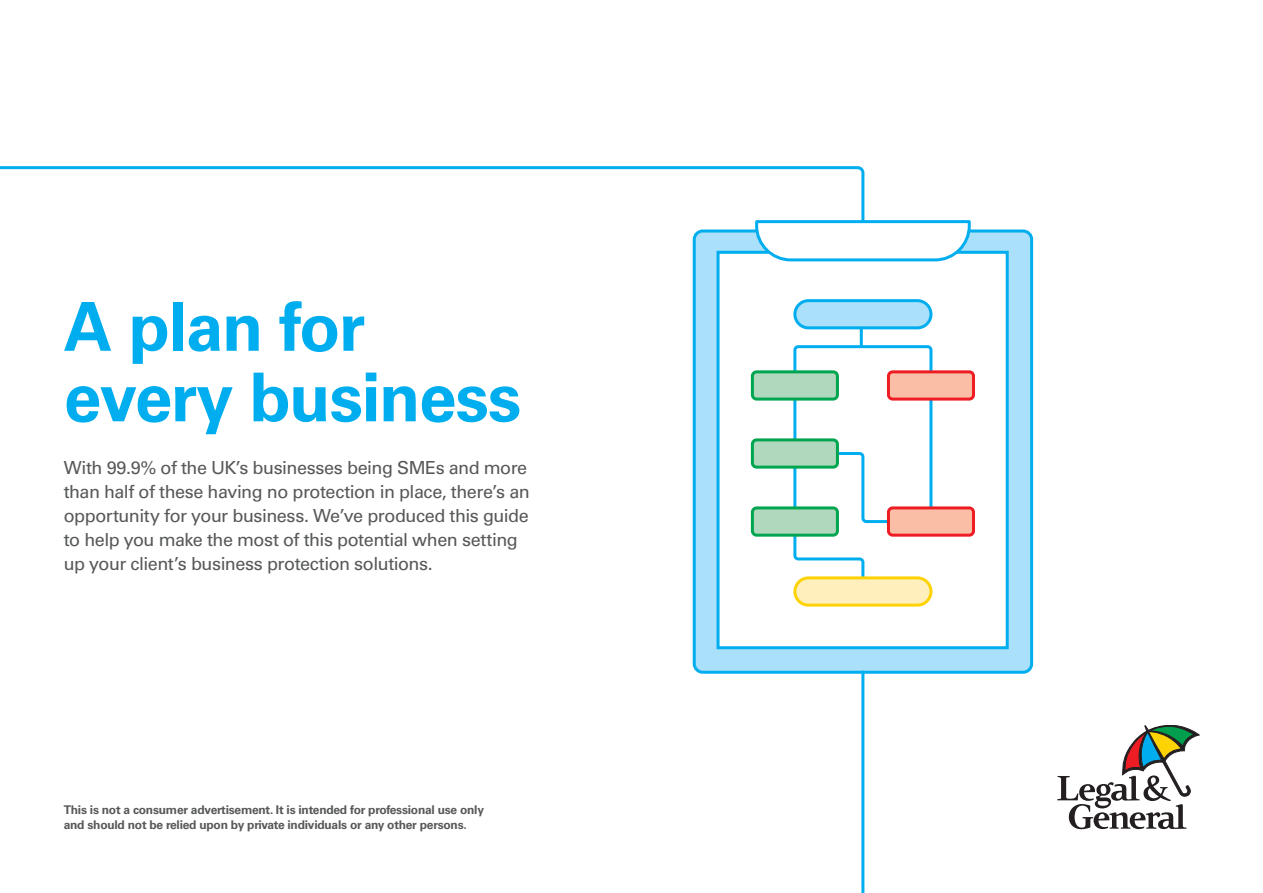
<style>
.page{position:relative;width:1263px;height:893px;background:#fff}
.page>*{position:absolute;margin:0;border:0;box-sizing:border-box;transform-origin:0 0}
.Header__2-3_lines{font:700 67.5px/70.5px "Univers LT Std";letter-spacing:-.02em;color:#00aeef}
.t1{font:18px/24px "Univers LT Std";letter-spacing:-.03em;color:#57585a}
.Hyperlink{font:700 12px/15px "Univers LT Std";letter-spacing:-.02em;color:#57585a}
</style>
<div class="page">
<div style="left:694px;top:231px;width:338px;height:441px;background:#aae0f9;border-radius:9px"></div>
<div style="left:693px;top:229px;width:340px;height:445px;border:3px solid #00aeef;border-radius:9px"></div>
<div style="left:718px;top:252px;width:289px;height:396px;background:#fff"></div>
<div style="left:716px;top:251px;width:293px;height:398px;border:3px solid #00aeef"></div>
<svg style="left:0;top:166px;width:865px;height:69px"></svg>
<hr style="left:861px;top:672px;width:3px;height:221px;background:#00aeef">
<div style="left:795px;top:301px;width:136px;height:27px;background:#aae0f9;border-radius:14px"></div>
<div style="left:793px;top:299px;width:139px;height:30px;border:3px solid #00aeef;border-radius:14px"></div>
<div style="left:752px;top:372px;width:85px;height:27px;background:#afd8bd;border-radius:4px"></div>
<div style="left:751px;top:370px;width:88px;height:31px;border:3px solid #00a54f;border-radius:4px"></div>
<div style="left:752px;top:508px;width:85px;height:27px;background:#afd8bd;border-radius:4px"></div>
<div style="left:751px;top:506px;width:88px;height:31px;border:3px solid #00a54f;border-radius:4px"></div>
<div style="left:888px;top:372px;width:85px;height:27px;background:#fabda6;border-radius:4px"></div>
<div style="left:887px;top:370px;width:88px;height:31px;border:3px solid #ee1d23;border-radius:4px"></div>
<svg style="left:792px;top:344px;width:142px;height:237px"></svg>
<div style="left:752px;top:440px;width:85px;height:27px;background:#afd8bd;border-radius:4px"></div>
<div style="left:751px;top:438px;width:88px;height:31px;border:3px solid #00a54f;border-radius:4px"></div>
<div style="left:888px;top:508px;width:85px;height:27px;background:#fabda6;border-radius:4px"></div>
<div style="left:887px;top:506px;width:88px;height:31px;border:3px solid #ee1d23;border-radius:4px"></div>
<div style="left:795px;top:578px;width:136px;height:27px;background:#feefbc;border-radius:14px"></div>
<div style="left:793px;top:576px;width:139px;height:31px;border:3px solid #fed304;border-radius:14px"></div>
<hr style="left:860px;top:328px;width:3px;height:19px;background:#00aeef">
<svg style="left:754px;top:219px;width:218px;height:43px"></svg>
<svg style="left:1057px;top:725px;width:142px;height:104px"></svg>
<p class="Header__2-3_lines" style="left:64px;top:292px;width:459px">A plan for every business</p>
<p class="t1" style="left:64px;top:456px;width:467px">With 99.9% of the UK’s businesses being SMEs and more than half of these having no protection in place, there’s an opportunity for your business. We’ve produced this guide to help you make the most of this potential when setting up your client’s business protection solutions.</p>
<p class="Hyperlink" style="left:64px;top:803px;width:422px">This is not a consumer advertisement. It is intended for professional use only and should not be relied upon by private individuals or any other persons.</p>
</div>
